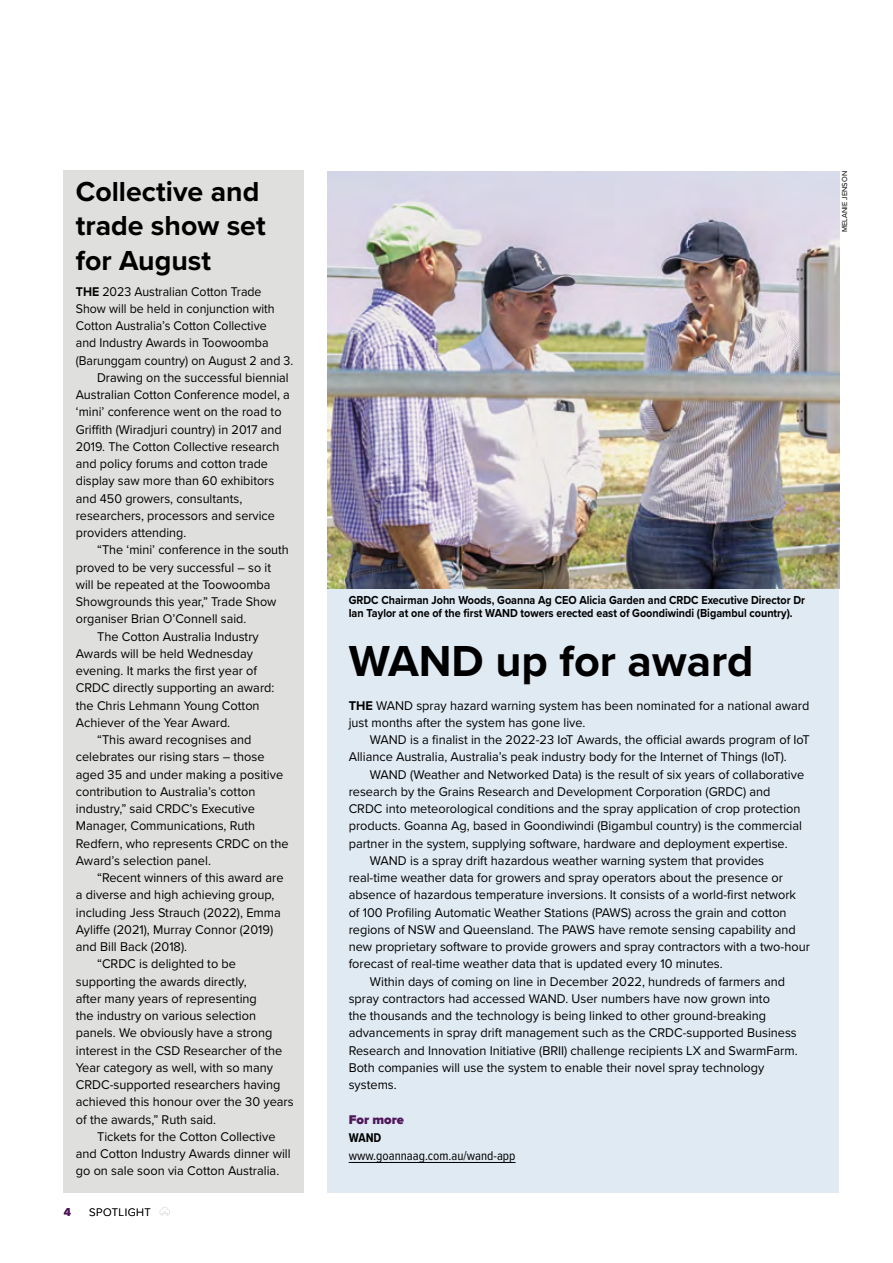
<style>
.page{position:relative;width:893px;height:1263px;background:#fff}
.page>*{position:absolute;margin:0;border:0;box-sizing:border-box;transform-origin:0 0}
.t1{font:700 45px "Proxima Nova";color:#000}
.t2{font:700 28.5px/34.5px "Proxima Nova";color:#000}
.t3{font:13.2px/17.2px "Proxima Nova";color:#000}
.t4{font:13.2px "Proxima Nova";color:#000;scale:.96 1}
.t5{font:13.2px "Proxima Nova";color:#000;scale:.94 1}
.t6{font:13.2px "Proxima Nova Cond";color:#000}
.t7{font:900 13.2px "Proxima Nova";color:#4f185b}
.t8{font:700 13.2px "Proxima Nova Cond";color:#000}
.t9{font:700 12px/13.5px "Proxima Nova";color:#000;scale:.9 1}
.t10{font:700 12px "Proxima Nova";color:#4f185b}
.t11{font:300 11.25px "Proxima Nova";letter-spacing:.04em;color:#000}
.t12{font:7.5px "Proxima Nova";color:#000}
.s1{font-weight:700}
</style>
<div class="page">
<svg style="left:160px;top:1207px;width:10px;height:8px"></svg>
<div style="left:327px;top:172px;width:512px;height:1021px;background:#e0eaf3"></div>
<div style="left:63px;top:170px;width:241px;height:1023px;background:#dfdfdd"></div>
<hr style="left:349px;top:1162px;width:167px;height:1px;background:#000">
<img style="left:327px;top:172px;width:512px;height:416px">
<h2 class="t2" style="left:76px;top:173px;width:191px">Collective and trade show set for August</h2>
<p class="t5" style="left:76px;top:281px;width:199px"><span class="s1">THE</span> 2023 Australian Cotton Trade</p>
<p class="t5" style="left:76px;top:299px;width:213px">Show will be held in conjunction with</p>
<p class="t5" style="left:76px;top:316px;width:205px">Cotton Australia’s Cotton Collective</p>
<p class="t5" style="left:76px;top:333px;width:206px">and Industry Awards in Toowoomba</p>
<p class="t5" style="left:76px;top:350px;width:233px">(Barunggam country) on August 2 and 3.</p>
<p class="t4" style="left:97px;top:368px;width:201px">Drawing on the successful biennial</p>
<p class="t4" style="left:76px;top:385px;width:224px">Australian Cotton Conference model, a</p>
<p class="t4" style="left:76px;top:402px;width:216px">‘mini’ conference went on the road to</p>
<p class="t4" style="left:76px;top:419px;width:216px">Griffith (Wiradjuri country) in 2017 and</p>
<p class="t4" style="left:76px;top:436px;width:214px">2019. The Cotton Collective research</p>
<p class="t4" style="left:76px;top:454px;width:202px">and policy forums and cotton trade</p>
<p class="t4" style="left:76px;top:471px;width:208px">display saw more than 60 exhibitors</p>
<p class="t4" style="left:76px;top:488px;width:175px">and 450 growers, consultants,</p>
<p class="t4" style="left:76px;top:505px;width:209px">researchers, processors and service</p>
<p class="t4" style="left:76px;top:523px;width:117px">providers attending.</p>
<p class="t4" style="left:97px;top:540px;width:201px">“The ‘mini’ conference in the south</p>
<p class="t4" style="left:76px;top:557px;width:205px">proved to be very successful – so it</p>
<p class="t4" style="left:76px;top:574px;width:204px">will be repeated at the Toowoomba</p>
<p class="t4" style="left:76px;top:592px;width:211px">Showgrounds this year,” Trade Show</p>
<p class="t4" style="left:76px;top:609px;width:179px">organiser Brian O’Connell said.</p>
<p class="t3" style="left:97px;top:627px;width:163px">The Cotton Australia Industry</p>
<p class="t3" style="left:76px;top:644px;width:179px">Awards will be held Wednesday</p>
<p class="t3" style="left:76px;top:661px;width:183px">evening. It marks the first year of</p>
<p class="t3" style="left:76px;top:679px;width:200px">CRDC directly supporting an award:</p>
<p class="t3" style="left:76px;top:696px;width:185px">the Chris Lehmann Young Cotton</p>
<p class="t3" style="left:76px;top:713px;width:156px">Achiever of the Year Award.</p>
<p class="t3" style="left:97px;top:730px;width:156px">“This award recognises and</p>
<p class="t3" style="left:76px;top:748px;width:190px">celebrates our rising stars – those</p>
<p class="t3" style="left:76px;top:765px;width:209px">aged 35 and under making a positive</p>
<p class="t3" style="left:76px;top:782px;width:181px">contribution to Australia’s cotton</p>
<p class="t3" style="left:76px;top:799px;width:181px">industry,” said CRDC’s Executive</p>
<p class="t3" style="left:76px;top:817px;width:181px">Manager, Communications, Ruth</p>
<p class="t3" style="left:76px;top:834px;width:214px">Redfern, who represents CRDC on the</p>
<p class="t3" style="left:76px;top:851px;width:137px">Award’s selection panel.</p>
<p class="t3" style="left:97px;top:868px;width:188px">“Recent winners of this award are</p>
<p class="t3" style="left:76px;top:886px;width:200px">a diverse and high achieving group,</p>
<p class="t3" style="left:76px;top:903px;width:207px">including Jess Strauch (2022), Emma</p>
<p class="t3" style="left:76px;top:920px;width:199px">Ayliffe (2021), Murray Connor (2019)</p>
<p class="t3" style="left:76px;top:937px;width:113px">and Bill Back (2018).</p>
<p class="t3" style="left:97px;top:955px;width:141px">“CRDC is delighted to be</p>
<p class="t3" style="left:76px;top:972px;width:172px">supporting the awards directly,</p>
<p class="t3" style="left:76px;top:989px;width:183px">after many years of representing</p>
<p class="t3" style="left:76px;top:1006px;width:182px">the industry on various selection</p>
<p class="t3" style="left:76px;top:1024px;width:198px">panels. We obviously have a strong</p>
<p class="t3" style="left:76px;top:1041px;width:208px">interest in the CSD Researcher of the</p>
<p class="t3" style="left:76px;top:1058px;width:199px">Year category as well, with so many</p>
<p class="t3" style="left:76px;top:1075px;width:206px">CRDC-supported researchers having</p>
<p class="t3" style="left:76px;top:1093px;width:219px">achieved this honour over the 30 years</p>
<p class="t3" style="left:76px;top:1110px;width:142px">of the awards,” Ruth said.</p>
<p class="t3" style="left:97px;top:1127px;width:180px">Tickets for the Cotton Collective</p>
<p class="t3" style="left:76px;top:1144px;width:216px">and Cotton Industry Awards dinner will</p>
<p class="t3" style="left:76px;top:1162px;width:205px">go on sale soon via Cotton Australia.</p>
<p class="t10" style="left:64px;top:1203px;width:9px">4</p>
<p class="t11" style="left:89px;top:1203px;width:63px">SPOTLIGHT</p>
<p class="t12" style="left:839px;top:232px;width:62px;rotate:-90deg">MELANIE JENSON</p>
<p class="t9" style="left:349px;top:593px;width:509px">GRDC Chairman John Woods, Goanna Ag CEO Alicia Garden and CRDC Executive Director Dr<br>Ian Taylor at one of the first WAND towers erected east of Goondiwindi (Bigambul country).</p>
<h1 class="t1" style="left:349px;top:627px;width:406px">WAND up for award</h1>
<p class="t3" style="left:349px;top:696px;width:462px"><span class="s1">THE</span> WAND spray hazard warning system has been nominated for a national award just months after the system has gone live.</p>
<p class="t3" style="left:349px;top:730px;width:462px;text-indent:21px">WAND is a finalist in the 2022-23 IoT Awards, the official awards program of IoT<br>Alliance Australia, Australia’s peak industry body for the Internet of Things (IoT).</p>
<p class="t3" style="left:370px;top:765px;width:436px">WAND (Weather and Networked Data) is the result of six years of collaborative</p>
<p class="t3" style="left:349px;top:782px;width:423px">research by the Grains Research and Development Corporation (GRDC) and</p>
<p class="t3" style="left:349px;top:799px;width:453px">CRDC into meteorological conditions and the spray application of crop protection</p>
<p class="t3" style="left:349px;top:817px;width:455px">products. Goanna Ag, based in Goondiwindi (Bigambul country) is the commercial</p>
<p class="t3" style="left:349px;top:834px;width:440px">partner in the system, supplying software, hardware and deployment expertise.</p>
<p class="t3" style="left:370px;top:851px;width:396px">WAND is a spray drift hazardous weather warning system that provides</p>
<p class="t3" style="left:349px;top:868px;width:436px">real-time weather data for growers and spray operators about the presence or</p>
<p class="t3" style="left:349px;top:886px;width:449px">absence of hazardous temperature inversions. It consists of a world-first network</p>
<p class="t3" style="left:349px;top:903px;width:439px">of 100 Profiling Automatic Weather Stations (PAWS) across the grain and cotton</p>
<p class="t3" style="left:349px;top:920px;width:448px">regions of NSW and Queensland. The PAWS have remote sensing capability and</p>
<p class="t3" style="left:349px;top:937px;width:463px">new proprietary software to provide growers and spray contractors with a two-hour</p>
<p class="t3" style="left:349px;top:955px;width:375px">forecast of real-time weather data that is updated every 10 minutes.</p>
<p class="t3" style="left:370px;top:972px;width:417px">Within days of coming on line in December 2022, hundreds of farmers and</p>
<p class="t3" style="left:349px;top:989px;width:423px">spray contractors had accessed WAND. User numbers have now grown into</p>
<p class="t3" style="left:349px;top:1006px;width:419px">the thousands and the technology is being linked to other ground-breaking</p>
<p class="t3" style="left:349px;top:1024px;width:450px">advancements in spray drift management such as the CRDC-supported Business</p>
<p class="t3" style="left:349px;top:1041px;width:450px">Research and Innovation Initiative (BRII) challenge recipients LX and SwarmFarm.</p>
<p class="t3" style="left:349px;top:1058px;width:417px">Both companies will use the system to enable their novel spray technology</p>
<p class="t3" style="left:349px;top:1075px;width:50px">systems.</p>
<p class="t7" style="left:349px;top:1110px;width:57px">For more</p>
<p class="t8" style="left:349px;top:1128px;width:34px">WAND</p>
<p class="t6" style="left:349px;top:1146px;width:168px">www.goannaag.com.au/wand-app</p>
</div>
